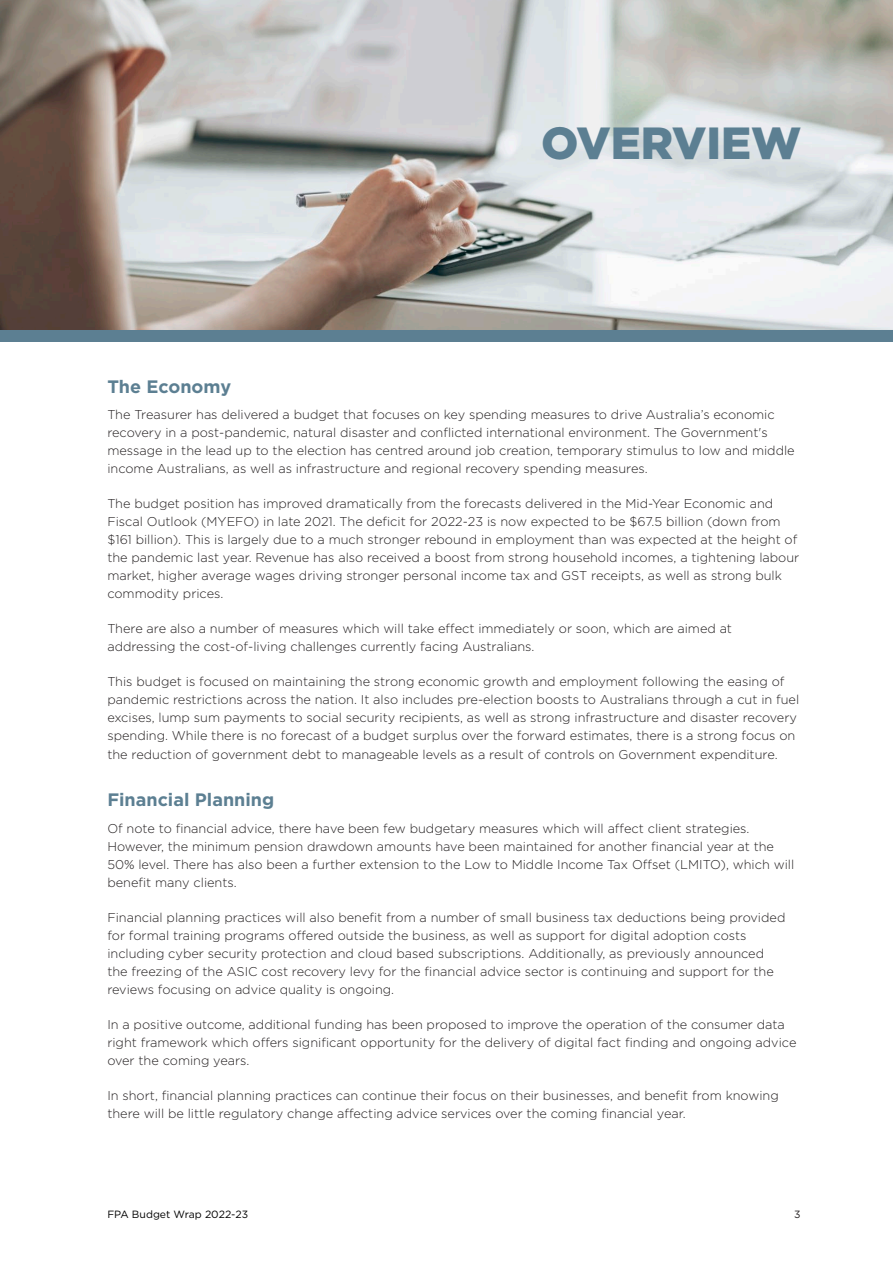
<style>
.page{position:relative;width:893px;height:1263px;background:#fff}
.page>*{position:absolute;margin:0;border:0;box-sizing:border-box;transform-origin:0 0}
.Main_Headings{font:900 45px "Gotham";color:#5c7f92}
._2022_subheading_-_b{font:700 18px "Gotham";color:#5c7f92}
.Main_Headings-2{font:300 12.75px/18px "Gotham";color:#231f20}
.t1{font:10.5px "Gotham";color:#000}
.t2{font:10.5px "Gotham";color:#231f20}
</style>
<div class="page">
<img style="left:0;top:0;width:893px;height:330px">
<div style="left:0;top:330px;width:893px;height:12px;background:#5c7f92"></div>
<p class="Main_Headings" style="left:541px;top:112px;width:262px">OVERVIEW</p>
<p class="_2022_subheading_-_b" style="left:107px;top:375px;width:125px">The Economy</p>
<p class="Main_Headings-2" style="left:107px;top:405px;width:689px">The Treasurer has delivered a budget that focuses on key spending measures to drive Australia’s economic recovery in a post-pandemic, natural disaster and conflicted international environment. The Government's message in the lead up to the election has centred around job creation, temporary stimulus to low and middle income Australians, as well as infrastructure and regional recovery spending measures.</p>
<p class="Main_Headings-2" style="left:107px;top:494px;width:693px">The budget position has improved dramatically from the forecasts delivered in the Mid-Year Economic and Fiscal Outlook (MYEFO) in late 2021. The deficit for 2022-23 is now expected to be $67.5 billion (down from $161 billion). This is largely due to a much stronger rebound in employment than was expected at the height of the pandemic last year. Revenue has also received a boost from strong household incomes, a tightening labour market, higher average wages driving stronger personal income tax and GST receipts, as well as strong bulk commodity prices.</p>
<p class="Main_Headings-2" style="left:107px;top:620px;width:626px">There are also a number of measures which will take effect immediately or soon, which are aimed at addressing the cost-of-living challenges currently facing Australians.</p>
<p class="Main_Headings-2" style="left:107px;top:673px;width:693px">This budget is focused on maintaining the strong economic growth and employment following the easing of pandemic restrictions across the nation. It also includes pre-election boosts to Australians through a cut in fuel excises, lump sum payments to social security recipients, as well as strong infrastructure and disaster recovery spending. While there is no forecast of a budget surplus over the forward estimates, there is a strong focus on the reduction of government debt to manageable levels as a result of controls on Government expenditure.</p>
<p class="_2022_subheading_-_b" style="left:107px;top:788px;width:168px">Financial Planning</p>
<p class="Main_Headings-2" style="left:107px;top:819px;width:688px">Of note to financial advice, there have been few budgetary measures which will affect client strategies.<br>However, the minimum pension drawdown amounts have been maintained for another financial year at the 50% level. There has also been a further extension to the Low to Middle Income Tax Offset (LMITO), which will benefit many clients.</p>
<p class="Main_Headings-2" style="left:107px;top:908px;width:679px">Financial planning practices will also benefit from a number of small business tax deductions being provided for formal training programs offered outside the business, as well as support for digital adoption costs including cyber security protection and cloud based subscriptions. Additionally, as previously announced the freezing of the ASIC cost recovery levy for the financial advice sector is continuing and support for the reviews focusing on advice quality is ongoing.</p>
<p class="Main_Headings-2" style="left:107px;top:1015px;width:691px">In a positive outcome, additional funding has been proposed to improve the operation of the consumer data right framework which offers significant opportunity for the delivery of digital fact finding and ongoing advice over the coming years.</p>
<p class="Main_Headings-2" style="left:107px;top:1086px;width:673px">In short, financial planning practices can continue their focus on their businesses, and benefit from knowing there will be little regulatory change affecting advice services over the coming financial year.</p>
<p class="t1" style="left:107px;top:1207px;width:142px">FPA Budget Wrap 2022-23</p>
<p class="t2" style="left:794px;top:1207px;width:8px">3</p>
</div>
